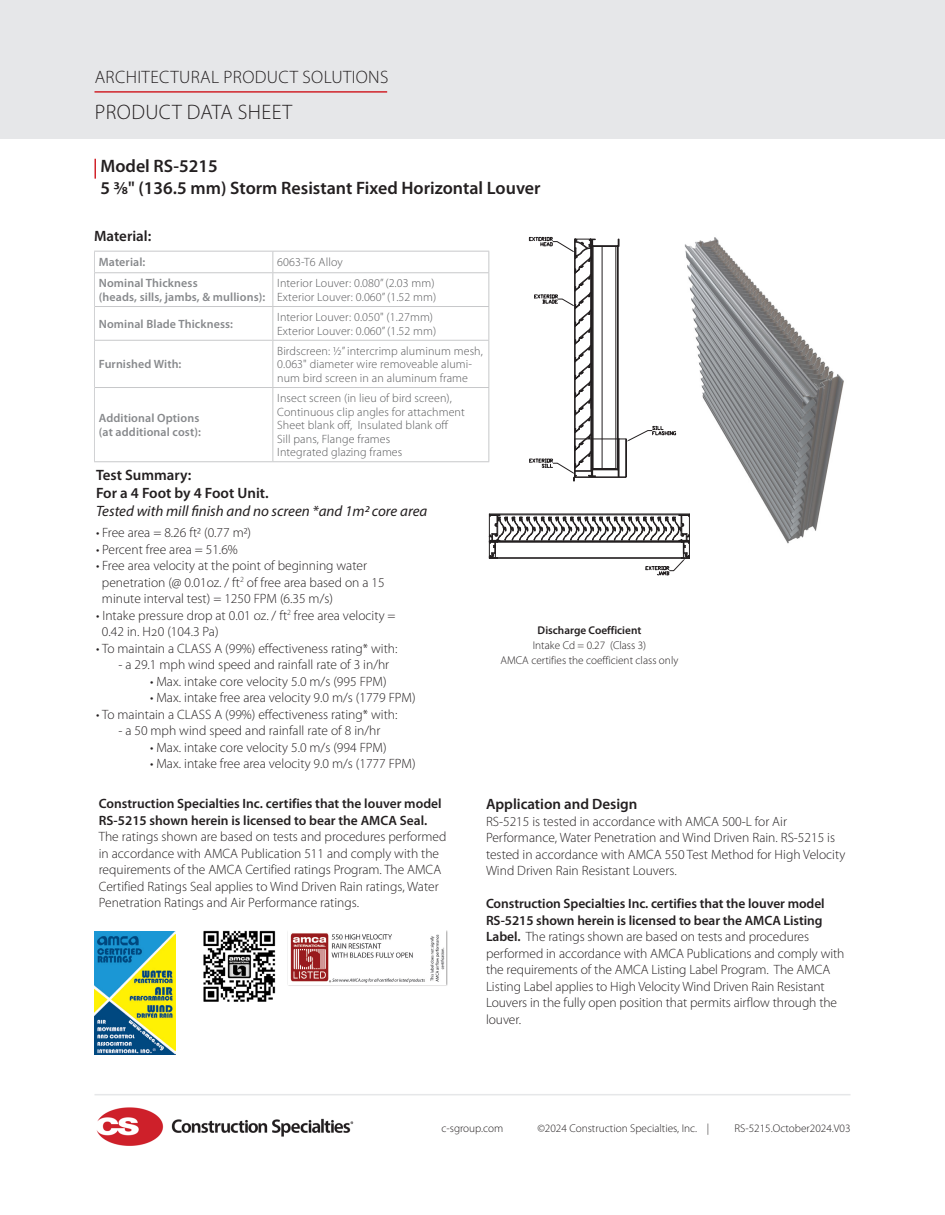
<style>
.page{position:relative;width:945px;height:1215px;background:#fff}
.page>*{position:absolute;margin:0;border:0;box-sizing:border-box;transform-origin:0 0}
.t1{font:300 21px "Myriad Pro";letter-spacing:.02em;color:#231f20}
.t2{font:600 18px/21.6px "Myriad Pro";color:#231f20}
.t3{font:300 18px "Myriad Pro";letter-spacing:.02em;color:#231f20}
.t4{font:600 15px/18px "Myriad Pro";color:#231f20}
.t5{font:italic 15px "Myriad Pro";color:#231f20}
.t6{font:300 13.5px/16.5px "Myriad Pro";color:#231f20}
.t7{font:600 13.5px/16.5px "Myriad Pro";color:#231f20}
.t8{font:300 12px/13.5px "Myriad Pro";letter-spacing:.01em;color:#57585a}
.t9{font:600 12px/13.5px "Myriad Pro";letter-spacing:.01em;color:#87898c}
.t10{font:300 11.25px/15px "Myriad Pro";color:#231f20;text-align:center}
.t11{font:600 11.25px "Myriad Pro";color:#231f20}
.s1{font-weight:600}
</style>
<div class="page">
<hr style="left:94px;top:1094px;width:756px;height:1px;background:#e6e7e9">
<img style="left:96px;top:1107px;width:258px;height:39px">
<div style="left:0;top:0;width:945px;height:139px;background:#e6e7e9"></div>
<hr style="left:94px;top:91px;width:293px;height:2px;background:#d1232a">
<hr style="left:94px;top:159px;width:2px;height:20px;background:#d1232a">
<img style="left:675px;top:237px;width:169px;height:307px">
<svg style="left:529px;top:237px;width:147px;height:244px"></svg>
<svg style="left:489px;top:514px;width:201px;height:61px"></svg>
<div style="left:288px;top:930px;width:160px;height:57px;background:#231f20;opacity:.38"></div>
<img style="left:288px;top:930px;width:158px;height:54px">
<img style="left:95px;top:931px;width:80px;height:123px">
<hr style="left:94px;top:251px;width:179px;height:1px;background:#c7c8ca">
<hr style="left:273px;top:251px;width:216px;height:1px;background:#c7c8ca">
<svg style="left:488px;top:252px;width:1px;height:20px"></svg>
<hr style="left:95px;top:272px;width:178px;height:1px;background:#c7c8ca">
<hr style="left:273px;top:272px;width:216px;height:1px;background:#c7c8ca">
<hr style="left:488px;top:273px;width:1px;height:33px;background:#c7c8ca">
<hr style="left:273px;top:306px;width:216px;height:1px;background:#c7c8ca">
<hr style="left:488px;top:307px;width:1px;height:33px;background:#c7c8ca">
<hr style="left:273px;top:340px;width:216px;height:1px;background:#c7c8ca">
<hr style="left:488px;top:341px;width:1px;height:46px;background:#c7c8ca">
<hr style="left:273px;top:387px;width:216px;height:1px;background:#c7c8ca">
<hr style="left:488px;top:388px;width:1px;height:73px;background:#c7c8ca">
<hr style="left:273px;top:461px;width:216px;height:1px;background:#c7c8ca">
<svg style="left:94px;top:252px;width:1px;height:21px"></svg>
<hr style="left:94px;top:273px;width:1px;height:34px;background:#d1d2d4">
<hr style="left:94px;top:307px;width:1px;height:33px;background:#d1d2d4">
<hr style="left:94px;top:340px;width:1px;height:48px;background:#d1d2d4">
<hr style="left:94px;top:388px;width:1px;height:73px;background:#d1d2d4">
<svg style="left:272px;top:252px;width:1px;height:20px"></svg>
<hr style="left:272px;top:273px;width:1px;height:33px;background:#c7c8ca">
<hr style="left:95px;top:306px;width:178px;height:1px;background:#c7c8ca">
<hr style="left:272px;top:307px;width:1px;height:33px;background:#c7c8ca">
<hr style="left:95px;top:340px;width:178px;height:1px;background:#c7c8ca">
<hr style="left:272px;top:341px;width:1px;height:46px;background:#c7c8ca">
<hr style="left:95px;top:387px;width:178px;height:1px;background:#c7c8ca">
<hr style="left:272px;top:388px;width:1px;height:73px;background:#c7c8ca">
<hr style="left:94px;top:461px;width:179px;height:1px;background:#c7c8ca">
<img style="left:203px;top:930px;width:73px;height:72px">
<h2 class="t3" style="left:95px;top:66px;width:295px">ARCHITECTURAL PRODUCT SOLUTIONS</h2>
<h1 class="t1" style="left:95px;top:99px;width:199px">PRODUCT DATA SHEET</h1>
<h2 class="t2" style="left:100px;top:155px;width:442px">Model RS-5215<br>5 3/8" (136.5 mm) Storm Resistant Fixed Horizontal Louver</h2>
<p class="t4" style="left:94px;top:226px;width:59px">Material:</p>
<p class="t9" style="left:99px;top:255px;width:48px">Material:</p>
<p class="t8" style="left:277px;top:256px;width:67px">6063-T6 Alloy</p>
<p class="t9" style="left:99px;top:276px;width:168px">Nominal Thickness<br>(heads, sills, jambs, &amp; mullions):</p>
<p class="t8" style="left:277px;top:277px;width:161px">Interior Louver: 0.080” (2.03 mm)<br>Exterior Louver: 0.060” (1.52 mm)</p>
<p class="t9" style="left:99px;top:317px;width:136px">Nominal Blade Thickness:</p>
<p class="t8" style="left:277px;top:310px;width:161px">Interior Louver: 0.050" (1.27mm)<br>Exterior Louver: 0.060” (1.52 mm)</p>
<p class="t9" style="left:99px;top:357px;width:84px">Furnished With:</p>
<p class="t8" style="left:277px;top:344px;width:207px">Birdscreen: ½” intercrimp aluminum mesh,<br>0.063" diameter wire removeable alumi&shy;num bird screen in an aluminum frame</p>
<p class="t9" style="left:99px;top:411px;width:104px">Additional Options (at additional cost):</p>
<p class="t8" style="left:277px;top:391px;width:189px">Insect screen (in lieu of bird screen), Continuous clip angles for attachment Sheet blank off, Insulated blank off Sill pans, Flange frames<br>Integrated glazing frames</p>
<p class="t4" style="left:96px;top:466px;width:174px">Test Summary:<br>For a 4 Foot by 4 Foot Unit.</p>
<p class="t5" style="left:96px;top:502px;width:333px">Tested with mill finish and no screen *and 1m2 core area</p>
<p class="t6" style="left:96px;top:525px;width:157px">• Free area = 8.26 ft2 (0.77 m2)</p>
<p class="t6" style="left:96px;top:541px;width:143px">• Percent free area = 51.6%</p>
<p class="t6" style="left:102px;top:558px;width:284px;text-indent:-6px">• Free area velocity at the point of beginning water penetration (@ 0.01oz. / ft<sup>2</sup> of free area based on a 15 minute interval test) = 1250 FPM (6.35 m/s)</p>
<p class="t6" style="left:102px;top:607px;width:295px;text-indent:-6px">• Intake pressure drop at 0.01 oz. / ft<sup>2</sup> free area velocity =<br>0.42 in. H20 (104.3 Pa)</p>
<p class="t6" style="left:96px;top:640px;width:303px">• To maintain a CLASS A (99%) effectiveness rating* with:</p>
<p class="t6" style="left:118px;top:657px;width:272px">- a 29.1 mph wind speed and rainfall rate of 3 in/hr</p>
<p class="t6" style="left:150px;top:673px;width:238px">• Max. intake core velocity 5.0 m/s (995 FPM)</p>
<p class="t6" style="left:150px;top:690px;width:267px">• Max. intake free area velocity 9.0 m/s (1779 FPM)</p>
<p class="t6" style="left:96px;top:706px;width:303px">• To maintain a CLASS A (99%) effectiveness rating* with:</p>
<p class="t6" style="left:118px;top:722px;width:264px">- a 50 mph wind speed and rainfall rate of 8 in/hr</p>
<p class="t6" style="left:150px;top:739px;width:238px">• Max. intake core velocity 5.0 m/s (994 FPM)</p>
<p class="t6" style="left:150px;top:755px;width:267px">• Max. intake free area velocity 9.0 m/s (1777 FPM)</p>
<p class="t7" style="left:99px;top:795px;width:344px">Construction Specialties Inc. certifies that the louver model<br>RS-5215 shown herein is licensed to bear the AMCA Seal.</p>
<p class="t6" style="left:99px;top:828px;width:349px">The ratings shown are based on tests and procedures performed in accordance with AMCA Publication 511 and comply with the requirements of the AMCA Certified ratings Program. The AMCA Certified Ratings Seal applies to Wind Driven Rain ratings, Water Penetration Ratings and Air Performance ratings.</p>
<p class="t11" style="left:538px;top:623px;width:105px">Discharge Coefficient</p>
<p class="t10" style="left:501px;top:637px;width:179px">Intake Cd = 0.27 (Class 3)<br>AMCA certifies the coefficient class only</p>
<p class="t4" style="left:486px;top:795px;width:153px">Application and Design</p>
<p class="t6" style="left:486px;top:813px;width:361px">RS-5215 is tested in accordance with AMCA 500-L for Air Performance, Water Penetration and Wind Driven Rain. RS-5215 is tested in accordance with AMCA 550 Test Method for High Velocity Wind Driven Rain Resistant Louvers.</p>
<p class="t6" style="left:486px;top:895px;width:360px"><span class="s1">Construction Specialties Inc. certifies that the louver model RS-5215 shown herein is licensed to bear the AMCA Listing Label.</span> The ratings shown are based on tests and procedures performed in accordance with AMCA Publications and comply with the requirements of the AMCA Listing Label Program. The AMCA Listing Label applies to High Velocity Wind Driven Rain Resistant Louvers in the fully open position that permits airflow through the louver.</p>
<p class="t10" style="left:442px;top:1121px;width:63px">c-sgroup.com</p>
<p class="t10" style="left:537px;top:1121px;width:174px">©2024 Construction Specialties, Inc. |</p>
<p class="t10" style="left:735px;top:1121px;width:117px">RS-5215.October2024.V03</p>
</div>
